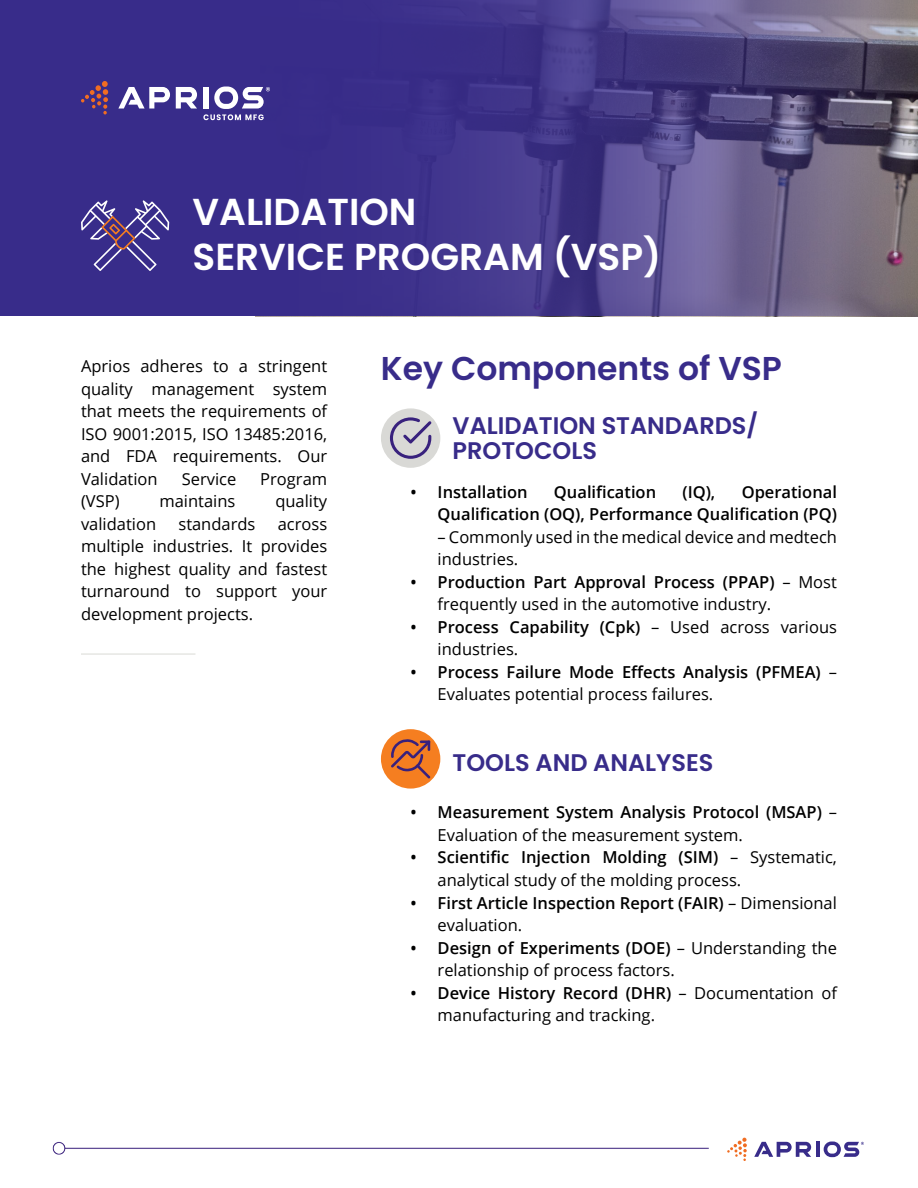
<style>
.page{position:relative;width:918px;height:1188px;background:#fff}
.page>*{position:absolute;margin:0;border:0;box-sizing:border-box;transform-origin:0 0}
.t1{font:600 37.5px/45px "Poppins";color:#fff}
.t2{font:600 33px "Poppins";color:#382c8a}
.t3{font:600 24px/25.5px "Poppins";color:#382c8a}
.t4{font:16.5px/22.5px "Open Sans";color:#000101}
.t5{font:600 16.5px/22.5px "Open Sans";color:#000101}
.s1{font-weight:600}
.s2{font-weight:400}
</style>
<div class="page">
<svg style="left:0;top:0;width:918px;height:316px;background:#493e87"></svg>
<img style="left:52px;top:1141px;width:657px;height:14px">
<div style="left:381px;top:408px;width:59px;height:60px;background:#d9d9d6;border-radius:50%"></div>
<svg style="left:390px;top:417px;width:41px;height:42px"></svg>
<div style="left:381px;top:729px;width:59px;height:60px;background:#f57e20;border-radius:50%"></div>
<svg style="left:391px;top:739px;width:39px;height:39px"></svg>
<hr style="left:81px;top:654px;width:114px;height:1px;background:#d9dad5">
<svg style="left:81px;top:200px;width:88px;height:71px;background:#584a95"></svg>
<hr style="left:816px;top:1142px;width:3px;height:15px;background:#382c8a">
<svg style="left:754px;top:1142px;width:57px;height:15px"></svg>
<svg style="left:727px;top:1138px;width:20px;height:23px"></svg>
<svg style="left:824px;top:1142px;width:40px;height:15px"></svg>
<svg style="left:176px;top:87px;width:21px;height:22px"></svg>
<svg style="left:118px;top:87px;width:52px;height:22px"></svg>
<svg style="left:81px;top:81px;width:27px;height:33px"></svg>
<svg style="left:203px;top:87px;width:67px;height:33px"></svg>
<h1 class="t1" style="left:193px;top:190px;width:470px">VALIDATION<br>SERVICE PROGRAM (VSP)</h1>
<p class="t4" style="left:81px;top:355px;width:248px;text-align:justify">Aprios adheres to a stringent quality management system that meets the requirements of ISO 9001:2015, ISO 13485:2016, and FDA requirements. Our Validation</p>
<p class="t4" style="left:182px;top:467px;width:56px">Service</p>
<p class="t4" style="left:260px;top:467px;width:68px">Program</p>
<p class="t4" style="left:81px;top:490px;width:40px">(VSP)</p>
<p class="t4" style="left:159px;top:490px;width:77px">maintains</p>
<p class="t4" style="left:275px;top:490px;width:53px">quality</p>
<p class="t4" style="left:81px;top:512px;width:77px">validation</p>
<p class="t4" style="left:178px;top:512px;width:79px">standards</p>
<p class="t4" style="left:81px;top:512px;width:248px;text-align:justify;text-indent:197px">across multiple industries. It provides the highest quality and fastest turnaround to support your development projects.</p>
<h2 class="t2" style="left:381px;top:350px;width:403px">Key Components of VSP</h2>
<h3 class="t3" style="left:453px;top:413px;width:307px">VALIDATION STANDARDS/<br>PROTOCOLS</h3>
<p class="t5" style="left:411px;top:480px;width:119px">• Installation</p>
<p class="t5" style="left:554px;top:480px;width:104px">Qualification</p>
<p class="t5" style="left:683px;top:480px;width:34px">(IQ),</p>
<p class="t5" style="left:438px;top:480px;width:401px;text-align:right">Operational<br>Qualification (OQ), Performance Qualification (PQ)</p>
<p class="t4" style="left:438px;top:525px;width:401px">– Commonly used in the medical device and medtech industries.</p>
<p class="t4" style="left:438px;top:570px;width:401px;text-indent:-27px"><span class="s1">• Production Part Approval Process (PPAP)</span> – Most frequently used in the automotive industry.</p>
<p class="t4" style="left:438px;top:615px;width:401px;text-indent:-27px"><span class="s1">• Process Capability (Cpk)</span> – Used across various industries.</p>
<p class="t5" style="left:438px;top:660px;width:401px;text-indent:-27px">• Process Failure Mode Effects Analysis (PFMEA) <span class="s2">–<br>Evaluates potential process failures.</span></p>
<h3 class="t3" style="left:453px;top:750px;width:262px">TOOLS AND ANALYSES</h3>
<p class="t5" style="left:438px;top:801px;width:401px;text-indent:-27px">• Measurement System Analysis Protocol (MSAP) <span class="s2">–<br>Evaluation of the measurement system.</span></p>
<p class="t4" style="left:438px;top:846px;width:401px;text-indent:-27px"><span class="s1">• Scientific Injection Molding (SIM)</span> – Systematic, analytical study of the molding process.</p>
<p class="t5" style="left:438px;top:891px;width:401px;text-indent:-27px">• First Article Inspection Report (FAIR) <span class="s2">– Dimensional evaluation.</span></p>
<p class="t4" style="left:438px;top:936px;width:401px;text-indent:-27px"><span class="s1">• Design of Experiments (DOE)</span> – Understanding the relationship of process factors.</p>
<p class="t4" style="left:438px;top:981px;width:401px;text-indent:-27px"><span class="s1">• Device History Record (DHR)</span> – Documentation of manufacturing and tracking.</p>
</div>
